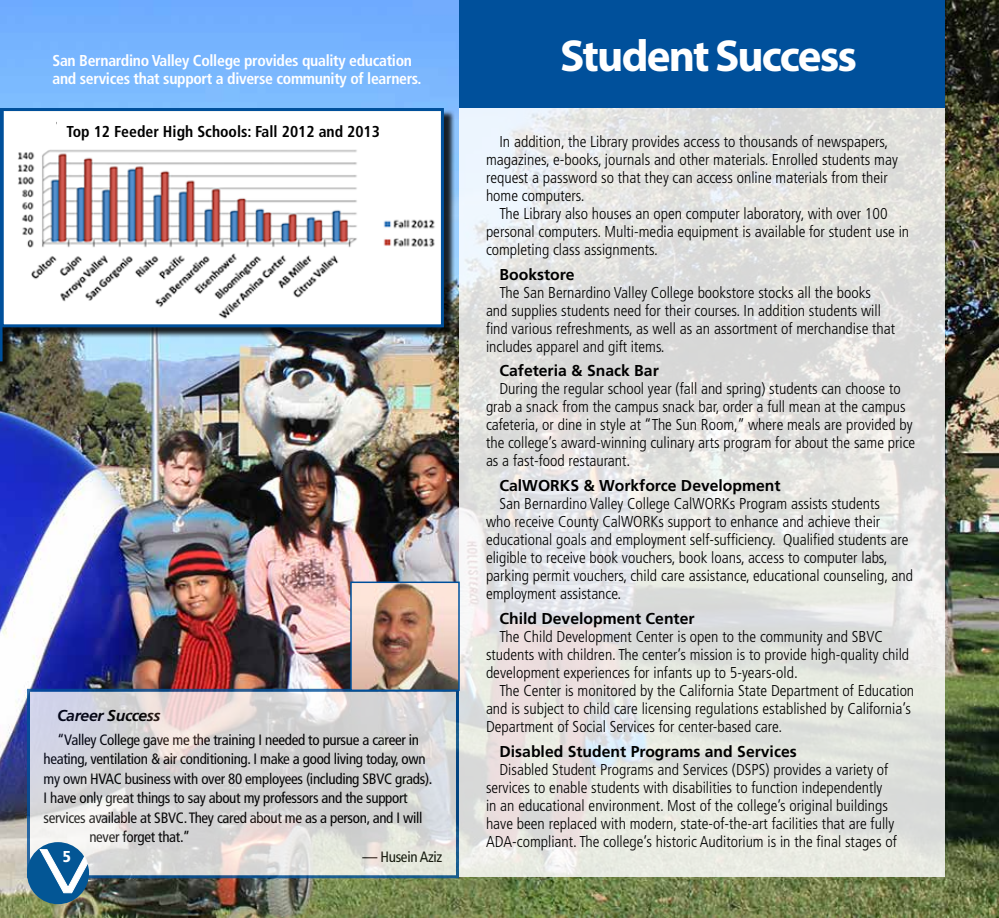
<style>
.page{position:relative;width:999px;height:918px;background:#fff}
.page>*{position:absolute;margin:0;border:0;box-sizing:border-box;transform-origin:0 0}
.t1{font:700 45px "Myriad Pro";letter-spacing:-.04em;color:#fff}
.t2{font:300 condensed 15.75px/18px "Frutiger LT Std";color:#000}
.t3{font:700 15.75px "Frutiger LT Std";color:#000}
.t4{font:700 condensed 15.75px/18px "Frutiger LT Std";letter-spacing:-.02em;color:#fff}
.t5{font:700 condensed 15.75px "Frutiger LT Std";color:#000}
.t6{font:italic 700 15.75px "Frutiger LT Std";letter-spacing:-.02em;color:#000}
.t7{font:900 condensed 15.75px "Frutiger LT Std";color:#fff}
.t8{font:condensed 15px "Frutiger LT Std";letter-spacing:-.02em;color:#000}
</style>
<div class="page">
<img style="left:0;top:0;width:999px;height:918px">
<svg style="left:459px;top:108px;width:486px;height:770px;background:#e3e3e0"></svg>
<svg style="left:31px;top:693px;width:424px;height:181px;background:#d9d8d8"></svg>
<div style="left:27px;top:689px;width:432px;height:189px;border:3px solid #00509b"></div>
<img style="left:353px;top:585px;width:104px;height:103px">
<div style="left:350px;top:582px;width:110px;height:109px;border:2px solid #00509b"></div>
<div style="left:27px;top:842px;width:62px;height:62px;background:#035695;border-radius:50%"></div>
<svg style="left:40px;top:849px;width:48px;height:44px"></svg>
<div style="left:459px;top:0;width:486px;height:108px;background:#00509b"></div>
<div style="left:0;top:110px;width:14px;height:263px;background:#000;opacity:.85"></div>
<svg style="left:0;top:108px;width:3px;height:253px"></svg>
<div style="left:3px;top:110px;width:452px;height:229px;background:#000;opacity:.85"></div>
<img style="left:5px;top:112px;width:435px;height:211px">
<div style="left:1px;top:108px;width:443px;height:219px;border:3px solid #00509b"></div>
<div style="left:57px;top:118px;width:333px;height:27px;background:#fff"></div>
<p class="t4" style="left:53px;top:51px;width:370px">San Bernardino Valley College provides quality education and services that support a diverse community of learners.</p>
<p class="t5" style="left:67px;top:122px;width:315px">Top 12 Feeder High Schools: Fall 2012 and 2013</p>
<p class="t6" style="left:57px;top:706px;width:105px">Career Success</p>
<p class="t8" style="left:57px;top:731px;width:364px">“Valley College gave me the training I needed to pursue a career in</p>
<p class="t8" style="left:44px;top:750px;width:384px">heating, ventilation &amp; air conditioning. I make a good living today, own</p>
<p class="t8" style="left:44px;top:770px;width:391px">my own HVAC business with over 80 employees (including SBVC grads).</p>
<p class="t8" style="left:44px;top:789px;width:366px">I have only great things to say about my professors and the support</p>
<p class="t8" style="left:44px;top:809px;width:381px">services available at SBVC. They cared about me as a person, and I will</p>
<p class="t8" style="left:89px;top:828px;width:102px">never forget that.”</p>
<p class="t7" style="left:63px;top:847px;width:10px">5</p>
<p class="t8" style="left:363px;top:848px;width:81px">— Husein Aziz</p>
<h1 class="t1" style="left:560px;top:26px;width:298px">Student Success</h1>
<p class="t2" style="left:486px;top:133px;width:413px;text-indent:13px">In addition, the Library provides access to thousands of newspapers, magazines, e-books, journals and other materials. Enrolled students may request a password so that they can access online materials from their home computers.</p>
<p class="t2" style="left:486px;top:205px;width:425px;text-indent:13px">The Library also houses an open computer laboratory, with over 100 personal computers. Multi-media equipment is available for student use in completing class assignments.</p>
<p class="t3" style="left:500px;top:265px;width:76px">Bookstore</p>
<p class="t2" style="left:486px;top:283px;width:411px;text-indent:13px">The San Bernardino Valley College bookstore stocks all the books and supplies students need for their courses. In addition students will find various refreshments, as well as an assortment of merchandise that includes apparel and gift items.</p>
<p class="t3" style="left:500px;top:362px;width:161px">Cafeteria &amp; Snack Bar</p>
<p class="t2" style="left:486px;top:380px;width:431px;text-indent:13px">During the regular school year (fall and spring) students can choose to grab a snack from the campus snack bar, order a full mean at the campus cafeteria, or dine in style at “The Sun Room,” where meals are provided by the college’s award-winning culinary arts program for about the same price as a fast-food restaurant.</p>
<p class="t3" style="left:500px;top:476px;width:283px">CalWORKS &amp; Workforce Development</p>
<p class="t2" style="left:486px;top:495px;width:428px;text-indent:13px">San Bernardino Valley College CalWORKs Program assists students<br>who receive County CalWORKs support to enhance and achieve their educational goals and employment self-sufficiency. Qualified students are eligible to receive book vouchers, book loans, access to computer labs, parking permit vouchers, child care assistance, educational counseling, and employment assistance.</p>
<p class="t3" style="left:500px;top:609px;width:197px">Child Development Center</p>
<p class="t2" style="left:486px;top:628px;width:425px;text-indent:13px">The Child Development Center is open to the community and SBVC students with children. The center’s mission is to provide high-quality child development experiences for infants up to 5-years-old.</p>
<p class="t2" style="left:486px;top:682px;width:430px;text-indent:13px">The Center is monitored by the California State Department of Education and is subject to child care licensing regulations established by California’s<br>Department of Social Services for center-based care.</p>
<p class="t3" style="left:500px;top:742px;width:299px">Disabled Student Programs and Services</p>
<p class="t2" style="left:486px;top:760px;width:412px;text-indent:13px">Disabled Student Programs and Services (DSPS) provides a variety of services to enable students with disabilities to function independently in an educational environment. Most of the college’s original buildings have been replaced with modern, state-of-the-art facilities that are fully ADA-compliant. The college’s historic Auditorium is in the final stages of</p>
</div>
